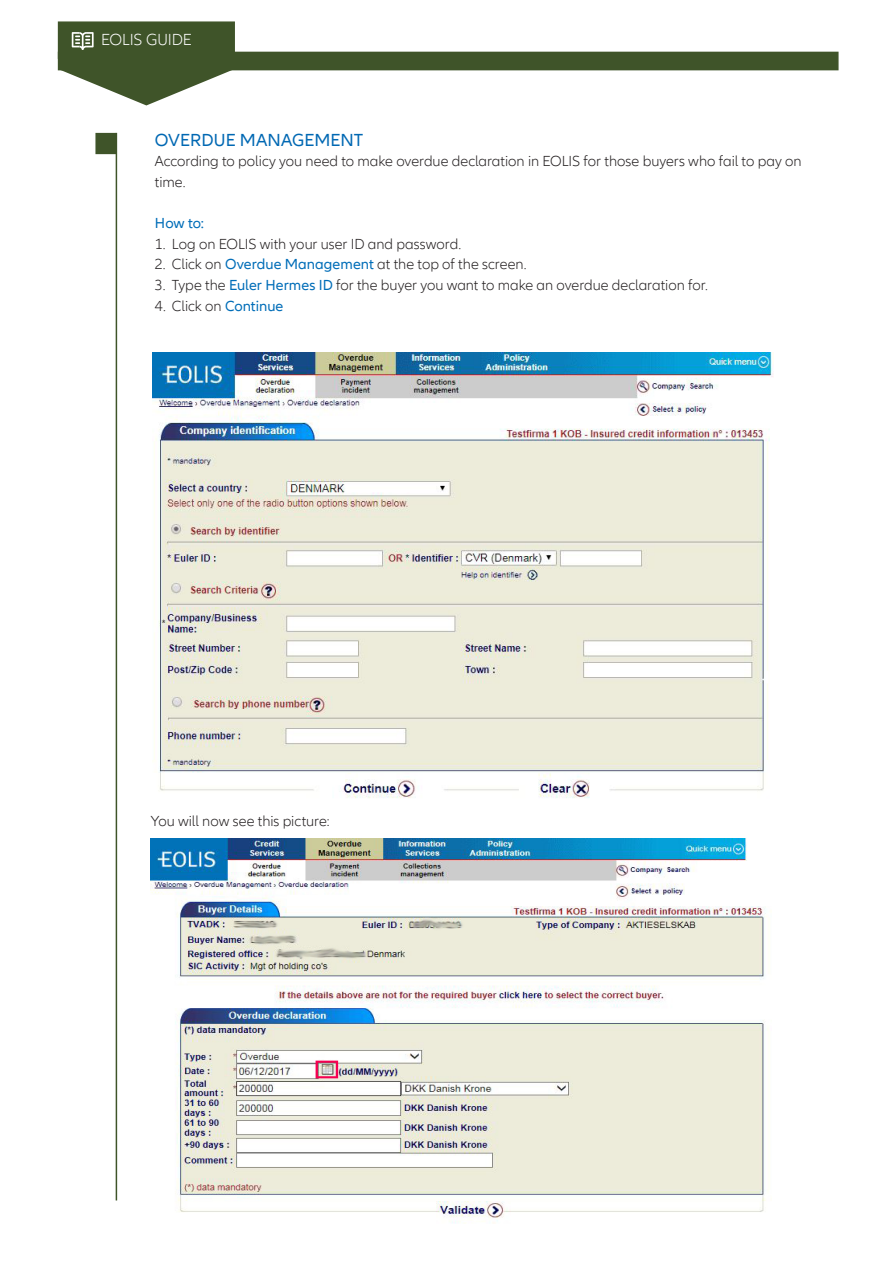
<style>
.page{position:relative;width:893px;height:1263px;background:#fff}
.page>*{position:absolute;margin:0;border:0;box-sizing:border-box;transform-origin:0 0}
.Subhead_11_14_ASR_DL{font:18px "Allianz Neo";letter-spacing:.005em;color:#0168b3}
.t1{font:300 16.5px "Allianz Neo";letter-spacing:-.005em;color:#fff}
.MBT{font:300 15px/20.7px "Allianz Neo";color:#231f20}
.MBT-2{font:15px "Allianz Neo";color:#006db8}
.s1{font-weight:400;color:#006db8}
</style>
<div class="page">
<hr style="left:116px;top:133px;width:1px;height:1067px;background:#3f5429">
<div style="left:95px;top:133px;width:21px;height:21px;background:#3f5429"></div>
<img style="left:152px;top:352px;width:622px;height:446px">
<img style="left:151px;top:839px;width:616px;height:385px">
<svg style="left:58px;top:70px;width:177px;height:35px"></svg>
<div style="left:58px;top:21px;width:177px;height:38px;background:#3f5429;border:2px solid #3f5429"></div>
<div style="left:58px;top:52px;width:780px;height:18px;background:#3f5429"></div>
<svg style="left:72px;top:32px;width:22px;height:18px"></svg>
<p class="t1" style="left:101px;top:31px;width:92px">EOLIS GUIDE</p>
<p class="Subhead_11_14_ASR_DL" style="left:155px;top:129px;width:210px">OVERDUE MANAGEMENT</p>
<p class="MBT" style="left:155px;top:151px;width:648px">According to policy you need to make overdue declaration in EOLIS for those buyers who fail to pay on time.</p>
<p class="MBT-2" style="left:155px;top:215px;width:51px">How to:</p>
<p class="MBT" style="left:155px;top:234px;width:308px">1. Log on EOLIS with your user ID and password.</p>
<p class="MBT" style="left:155px;top:254px;width:373px">2. Click on <span class="s1">Overdue Management</span> at the top of the screen.</p>
<p class="MBT" style="left:155px;top:275px;width:554px">3. Type the <span class="s1">Euler Hermes ID</span> for the buyer you want to make an overdue declaration for.</p>
<p class="MBT" style="left:155px;top:296px;width:130px">4. Click on <span class="s1">Continue</span></p>
<p class="MBT" style="left:151px;top:811px;width:180px">You will now see this picture:</p>
</div>
